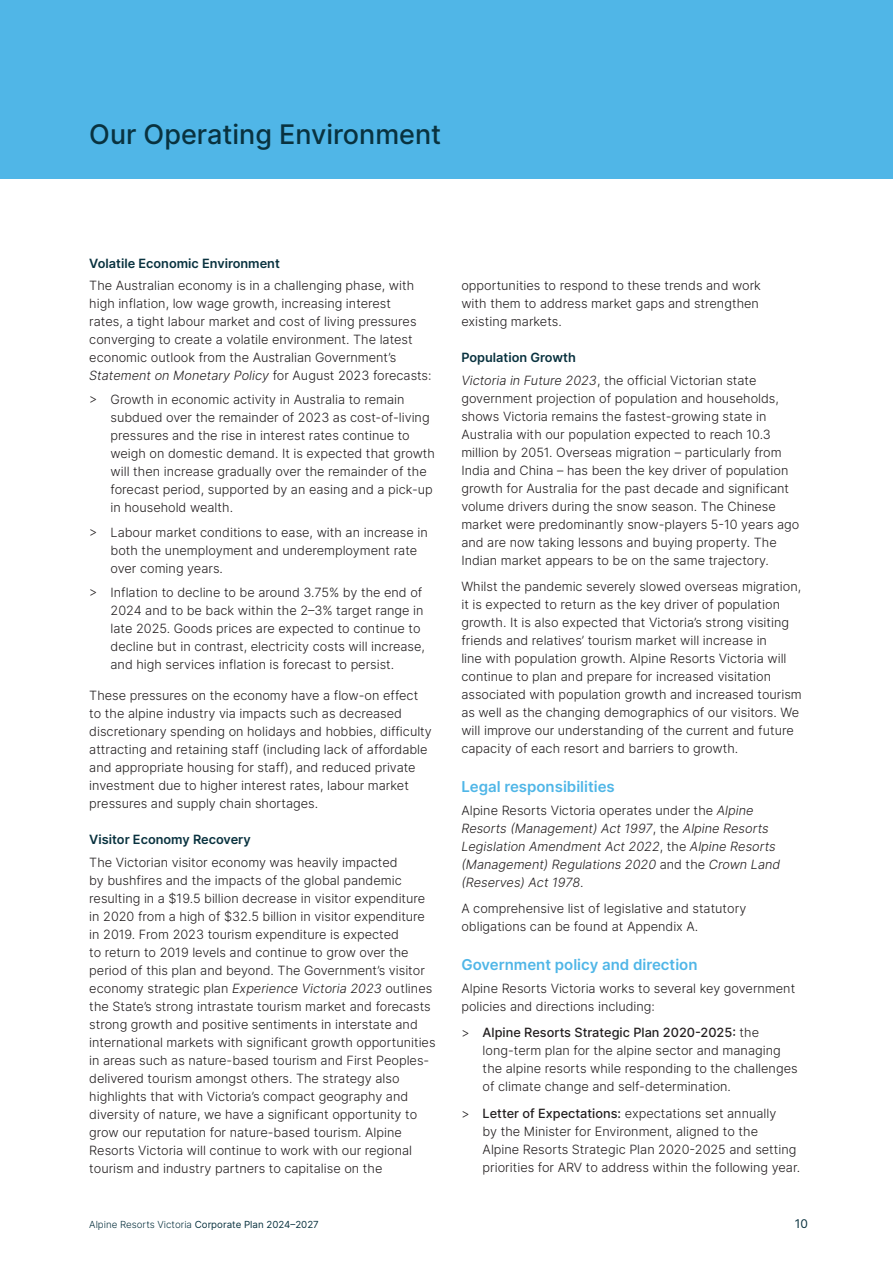
<style>
.page{position:relative;width:893px;height:1263px;background:#fff}
.page>*{position:absolute;margin:0;border:0;box-sizing:border-box;transform-origin:0 0}
.t1{font:500 27px "Inter";color:#09323f}
.t2{font:600 15px "Inter";color:#50b6e7}
.t3{font:300 12.75px/18px "Inter";color:#231f20}
.t4{font:italic 300 12.75px/18px "Inter";color:#231f20}
.t5{font:600 12.75px "Inter";color:#09323f}
.t6{font:12px "Inter";color:#09323f}
.t7{font:9.75px "Inter";color:#09323f}
.s1{font-style:italic}
.s2{font-weight:600;color:#09323f}
.s3{font-style:normal}
.s4{font-weight:500}
.s5{font-weight:300}
</style>
<div class="page">
<div style="left:0;top:0;width:893px;height:179px;background:#50b6e7"></div>
<h1 class="t1" style="left:89px;top:115px;width:353px">Our Operating Environment</h1>
<p class="t5" style="left:89px;top:253px;width:192px">Volatile Economic Environment</p>
<p class="t3" style="left:89px;top:276px;width:344px">The Australian economy is in a challenging phase, with high inflation, low wage growth, increasing interest<br>rates, a tight labour market and cost of living pressures converging to create a volatile environment. The latest economic outlook from the Australian Government’s <span class="s1">Statement on Monetary Policy</span> for August 2023 forecasts:</p>
<p class="t3" style="left:111px;top:390px;width:326px;text-indent:-21px">&gt; Growth in economic activity in Australia to remain subdued over the remainder of 2023 as cost-of-living pressures and the rise in interest rates continue to weigh on domestic demand. It is expected that growth will then increase gradually over the remainder of the forecast period, supported by an easing and a pick-up in household wealth.</p>
<p class="t3" style="left:111px;top:523px;width:319px;text-indent:-21px">&gt; Labour market conditions to ease, with an increase in both the unemployment and underemployment rate over coming years.</p>
<p class="t3" style="left:111px;top:583px;width:316px;text-indent:-21px">&gt; Inflation to decline to be around 3.75% by the end of 2024 and to be back within the 2–3% target range in late 2025. Goods prices are expected to continue to decline but in contrast, electricity costs will increase, and high services inflation is forecast to persist.</p>
<p class="t3" style="left:89px;top:686px;width:344px">These pressures on the economy have a flow-on effect to the alpine industry via impacts such as decreased discretionary spending on holidays and hobbies, difficulty attracting and retaining staff (including lack of affordable and appropriate housing for staff), and reduced private investment due to higher interest rates, labour market pressures and supply chain shortages.</p>
<p class="t5" style="left:89px;top:830px;width:163px">Visitor Economy Recovery</p>
<p class="t3" style="left:89px;top:853px;width:348px">The Victorian visitor economy was heavily impacted<br>by bushfires and the impacts of the global pandemic resulting in a $19.5 billion decrease in visitor expenditure in 2020 from a high of $32.5 billion in visitor expenditure in 2019. From 2023 tourism expenditure is expected<br>to return to 2019 levels and continue to grow over the period of this plan and beyond. The Government’s visitor economy strategic plan <span class="s1">Experience Victoria 2023</span> outlines the State’s strong intrastate tourism market and forecasts strong growth and positive sentiments in interstate and international markets with significant growth opportunities in areas such as nature-based tourism and First Peoples&shy;delivered tourism amongst others. The strategy also highlights that with Victoria’s compact geography and diversity of nature, we have a significant opportunity to grow our reputation for nature-based tourism. Alpine Resorts Victoria will continue to work with our regional tourism and industry partners to capitalise on the</p>
<p class="t3" style="left:461px;top:276px;width:301px">opportunities to respond to these trends and work with them to address market gaps and strengthen existing markets.</p>
<p class="t3" style="left:461px;top:347px;width:297px;line-height:22.2px"><span class="s2">Population Growth<br></span><span class="s1">Victoria in Future 2023</span>, the official Victorian state</p>
<p class="t3" style="left:461px;top:389px;width:340px">government projection of population and households, shows Victoria remains the fastest-growing state in Australia with our population expected to reach 10.3 million by 2051. Overseas migration – particularly from India and China – has been the key driver of population growth for Australia for the past decade and significant volume drivers during the snow season. The Chinese market were predominantly snow-players 5-10 years ago and are now taking lessons and buying property. The Indian market appears to be on the same trajectory.</p>
<p class="t3" style="left:461px;top:577px;width:342px">Whilst the pandemic severely slowed overseas migration, it is expected to return as the key driver of population growth. It is also expected that Victoria’s strong visiting friends and relatives’ tourism market will increase in<br>line with population growth. Alpine Resorts Victoria will continue to plan and prepare for increased visitation associated with population growth and increased tourism as well as the changing demographics of our visitors. We will improve our understanding of the current and future capacity of each resort and barriers to growth.</p>
<p class="t2" style="left:461px;top:776px;width:155px">Legal responsibilities</p>
<p class="t4" style="left:461px;top:801px;width:320px"><span class="s3">Alpine Resorts Victoria operates under the</span> Alpine Resorts (Management) Act 1997<span class="s3">, the</span> Alpine Resorts Legislation Amendment Act 2022<span class="s3">, the</span> Alpine Resorts (Management) Regulations 2020 <span class="s3">and the</span> Crown Land (Reserves) Act 1978<span class="s3">.</span></p>
<p class="t3" style="left:461px;top:899px;width:286px">A comprehensive list of legislative and statutory obligations can be found at Appendix A.</p>
<p class="t2" style="left:461px;top:954px;width:238px">Government policy and direction</p>
<p class="t3" style="left:461px;top:979px;width:335px">Alpine Resorts Victoria works to several key government policies and directions including:</p>
<p class="t3" style="left:483px;top:1023px;width:316px;text-indent:-21px">&gt; <span class="s4">Alpine Resorts Strategic Plan 2020-2025:</span> the long-term plan for the alpine sector and managing the alpine resorts while responding to the challenges of climate change and self-determination.</p>
<p class="t3" style="left:483px;top:1104px;width:319px;text-indent:-21px">&gt; <span class="s4">Letter of Expectations:</span> expectations set annually<br>by the Minister for Environment, aligned to the<br>Alpine Resorts Strategic Plan 2020-2025 and setting priorities for ARV to address within the following year.</p>
<p class="t7" style="left:89px;top:1217px;width:231px"><span class="s5">Alpine Resorts Victoria</span> Corporate Plan 2024–2027</p>
<p class="t6" style="left:795px;top:1215px;width:15px">10</p>
</div>
